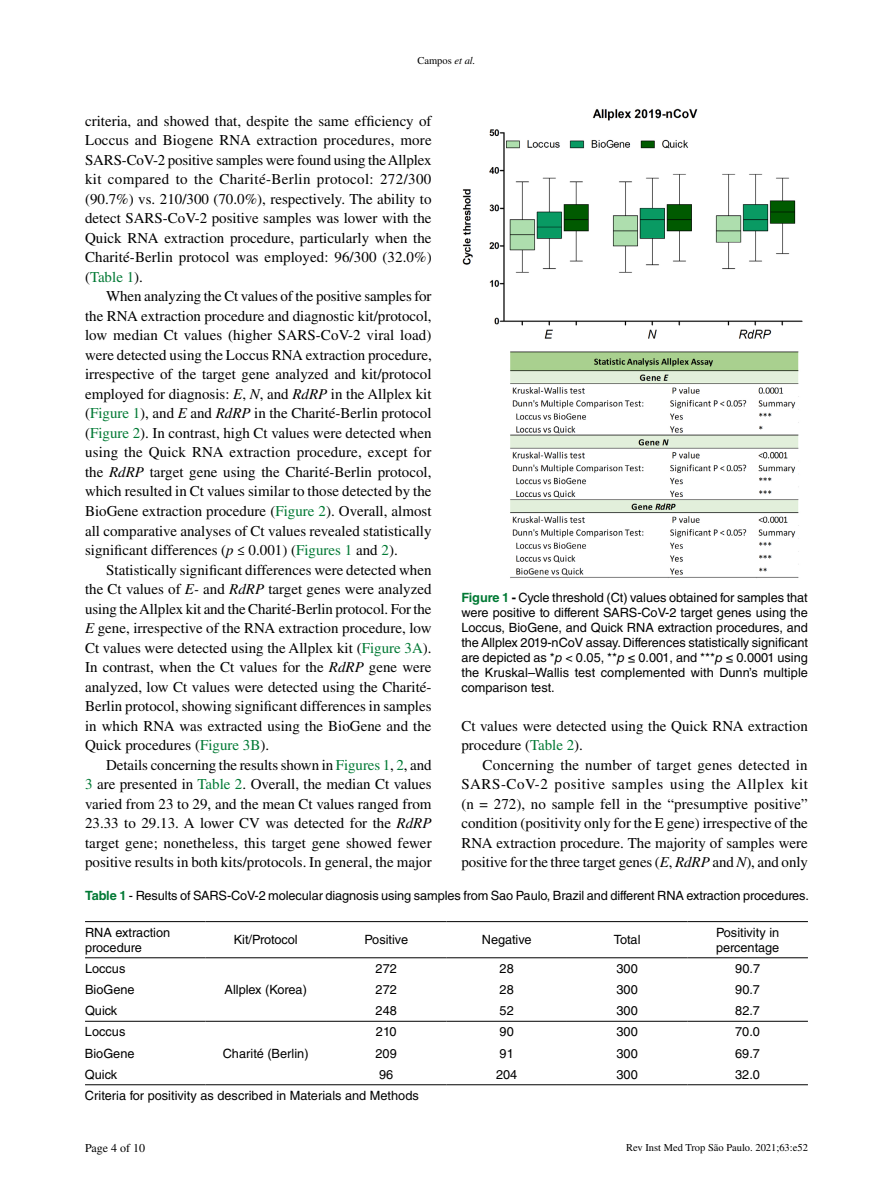
<style>
.page{position:relative;width:893px;height:1191px;background:#fff}
.page>*{position:absolute;margin:0;border:0;box-sizing:border-box;transform-origin:0 0}
.t1{font:15px/19.5px "Times LT Std";color:#000;text-align:justify}
.t2{font:12.75px/15px "Helvetica LT Std";color:#000}
.t3{font:12px "Times LT Std";color:#000}
.t4{font:10.5px "Times LT Std";color:#000}
.s1{font-style:italic}
.s2{color:#007934}
.s3{font-weight:700;color:#007934}
.s4{font-weight:700}
</style>
<div class="page">
<hr style="left:85px;top:921px;width:121px;height:1px;background:#000">
<hr style="left:206px;top:921px;width:120px;height:1px;background:#000">
<hr style="left:326px;top:921px;width:120px;height:1px;background:#000">
<hr style="left:446px;top:921px;width:121px;height:1px;background:#000">
<hr style="left:567px;top:921px;width:120px;height:1px;background:#000">
<hr style="left:687px;top:921px;width:121px;height:1px;background:#000">
<hr style="left:85px;top:957px;width:121px;height:1px;background:#000">
<hr style="left:206px;top:957px;width:120px;height:1px;background:#000">
<hr style="left:326px;top:957px;width:120px;height:1px;background:#000">
<hr style="left:446px;top:957px;width:121px;height:1px;background:#000">
<hr style="left:567px;top:957px;width:120px;height:1px;background:#000">
<hr style="left:687px;top:957px;width:121px;height:1px;background:#000">
<hr style="left:85px;top:1021px;width:121px;height:1px;background:#000">
<hr style="left:206px;top:1021px;width:120px;height:1px;background:#000">
<hr style="left:326px;top:1021px;width:120px;height:1px;background:#000">
<hr style="left:446px;top:1021px;width:121px;height:1px;background:#000">
<hr style="left:567px;top:1021px;width:120px;height:1px;background:#000">
<hr style="left:687px;top:1021px;width:121px;height:1px;background:#000">
<hr style="left:85px;top:1084px;width:121px;height:1px;background:#000">
<hr style="left:206px;top:1084px;width:120px;height:1px;background:#000">
<hr style="left:326px;top:1084px;width:120px;height:1px;background:#000">
<hr style="left:446px;top:1084px;width:121px;height:1px;background:#000">
<hr style="left:567px;top:1084px;width:120px;height:1px;background:#000">
<hr style="left:687px;top:1084px;width:121px;height:1px;background:#000">
<img style="left:462px;top:108px;width:341px;height:470px">
<p class="t4" style="left:417px;top:55px;width:60px">Campos <span class="s1">et al.</span></p>
<p class="t1" style="left:85px;top:111px;width:348px">criteria, and showed that, despite the same efficiency of Loccus and Biogene RNA extraction procedures, more SARS-CoV-2 positive samples were found using the Allplex kit compared to the Charité-Berlin protocol: 272/300 (90.7%) vs. 210/300 (70.0%), respectively. The ability to detect SARS-CoV-2 positive samples was lower with the Quick RNA extraction procedure, particularly when the Charité-Berlin protocol was employed: 96/300 (32.0%) (<span class="s2">Table 1</span>).</p>
<p class="t1" style="left:85px;top:286px;width:348px;text-indent:21px">When analyzing the Ct values of the positive samples for the RNA extraction procedure and diagnostic kit/protocol, low median Ct values (higher SARS-CoV-2 viral load) were detected using the Loccus RNA extraction procedure, irrespective of the target gene analyzed and kit/protocol employed for diagnosis: <span class="s1">E</span>, <span class="s1">N</span>, and <span class="s1">RdRP</span> in the Allplex kit (<span class="s2">Figure 1</span>), and <span class="s1">E</span> and <span class="s1">RdRP</span> in the Charité-Berlin protocol (<span class="s2">Figure 2</span>). In contrast, high Ct values were detected when using the Quick RNA extraction procedure, except for the <span class="s1">RdRP</span> target gene using the Charité-Berlin protocol, which resulted in Ct values similar to those detected by the BioGene extraction procedure (<span class="s2">Figure 2</span>). Overall, almost all comparative analyses of Ct values revealed statistically significant differences (<span class="s1">p</span> ≤ 0.001) (<span class="s2">Figures 1</span> and <span class="s2">2</span>).</p>
<p class="t1" style="left:85px;top:559px;width:348px;text-indent:21px">Statistically significant differences were detected when the Ct values of <span class="s1">E-</span> and <span class="s1">RdRP</span> target genes were analyzed using the Allplex kit and the Charité-Berlin protocol. For the <span class="s1">E</span> gene, irrespective of the RNA extraction procedure, low Ct values were detected using the Allplex kit (<span class="s2">Figure 3A</span>).<br>In contrast, when the Ct values for the <span class="s1">RdRP</span> gene were analyzed, low Ct values were detected using the Charité-Berlin protocol, showing significant differences in samples in which RNA was extracted using the BioGene and the Quick procedures (<span class="s2">Figure 3B</span>).</p>
<p class="t1" style="left:85px;top:754px;width:348px;text-indent:21px">Details concerning the results shown in <span class="s2">Figures 1</span>, <span class="s2">2</span>, and <span class="s2">3</span> are presented in <span class="s2">Table 2</span>. Overall, the median Ct values varied from 23 to 29, and the mean Ct values ranged from 23.33 to 29.13. A lower CV was detected for the <span class="s1">RdRP </span>target gene; nonetheless, this target gene showed fewer positive results in both kits/protocols. In general, the major</p>
<p class="t2" style="left:461px;top:589px;width:348px;text-align:justify"><span class="s3">Figure 1</span> <span class="s4">-</span> Cycle threshold (Ct) values obtained for samples that were positive to different SARS-CoV-2 target genes using the Loccus, BioGene, and Quick RNA extraction procedures, and the Allplex 2019-nCoV assay. Differences statistically significant are depicted as *<span class="s1">p</span> &lt; 0.05, **<span class="s1">p</span> ≤ 0.001, and ***<span class="s1">p</span> ≤ 0.0001 using the Kruskal–Wallis test complemented with Dunn’s multiple comparison test.</p>
<p class="t1" style="left:461px;top:715px;width:348px">Ct values were detected using the Quick RNA extraction procedure (<span class="s2">Table 2</span>).</p>
<p class="t1" style="left:461px;top:754px;width:348px;text-indent:21px">Concerning the number of target genes detected in SARS-CoV-2 positive samples using the Allplex kit (n = 272), no sample fell in the “presumptive positive” condition (positivity only for the E gene) irrespective of the RNA extraction procedure. The majority of samples were positive for the three target genes (<span class="s1">E</span>, <span class="s1">RdRP</span> and <span class="s1">N</span>), and only</p>
<p class="t2" style="left:85px;top:888px;width:725px"><span class="s3">Table 1</span> - Results of SARS-CoV-2 molecular diagnosis using samples from Sao Paulo, Brazil and different RNA extraction procedures.</p>
<p class="t2" style="left:85px;top:924px;width:87px">RNA extraction procedure</p>
<p class="t2" style="left:234px;top:932px;width:65px">Kit/Protocol</p>
<p class="t2" style="left:364px;top:932px;width:45px">Positive</p>
<p class="t2" style="left:482px;top:932px;width:51px">Negative</p>
<p class="t2" style="left:614px;top:932px;width:28px">Total</p>
<p class="t2" style="left:716px;top:924px;width:65px">Positivity in percentage</p>
<p class="t2" style="left:85px;top:961px;width:42px">Loccus</p>
<p class="t2" style="left:225px;top:982px;width:84px">Allplex (Korea)</p>
<p class="t2" style="left:376px;top:961px;width:23px">272</p>
<p class="t2" style="left:500px;top:961px;width:16px">28</p>
<p class="t2" style="left:617px;top:961px;width:23px">300</p>
<p class="t2" style="left:735px;top:961px;width:26px">90.7</p>
<p class="t2" style="left:85px;top:982px;width:51px">BioGene</p>
<p class="t2" style="left:376px;top:982px;width:23px">272</p>
<p class="t2" style="left:500px;top:982px;width:16px">28</p>
<p class="t2" style="left:617px;top:982px;width:23px">300</p>
<p class="t2" style="left:735px;top:982px;width:26px">90.7</p>
<p class="t2" style="left:85px;top:1003px;width:34px">Quick</p>
<p class="t2" style="left:376px;top:1003px;width:23px">248</p>
<p class="t2" style="left:500px;top:1003px;width:16px">52</p>
<p class="t2" style="left:617px;top:1003px;width:23px">300</p>
<p class="t2" style="left:735px;top:1003px;width:26px">82.7</p>
<p class="t2" style="left:85px;top:1024px;width:42px">Loccus</p>
<p class="t2" style="left:223px;top:1045px;width:87px">Charité (Berlin)</p>
<p class="t2" style="left:376px;top:1024px;width:22px">210</p>
<p class="t2" style="left:500px;top:1024px;width:16px">90</p>
<p class="t2" style="left:616px;top:1024px;width:23px">300</p>
<p class="t2" style="left:735px;top:1024px;width:26px">70.0</p>
<p class="t2" style="left:85px;top:1045px;width:51px">BioGene</p>
<p class="t2" style="left:376px;top:1045px;width:23px">209</p>
<p class="t2" style="left:500px;top:1045px;width:16px">91</p>
<p class="t2" style="left:616px;top:1045px;width:23px">300</p>
<p class="t2" style="left:735px;top:1045px;width:26px">69.7</p>
<p class="t2" style="left:85px;top:1066px;width:34px">Quick</p>
<p class="t2" style="left:379px;top:1066px;width:16px">96</p>
<p class="t2" style="left:496px;top:1066px;width:23px">204</p>
<p class="t2" style="left:616px;top:1066px;width:23px">300</p>
<p class="t2" style="left:735px;top:1066px;width:26px">32.0</p>
<p class="t2" style="left:85px;top:1087px;width:335px">Criteria for positivity as described in Materials and Methods</p>
<p class="t3" style="left:85px;top:1141px;width:62px">Page 4 of 10</p>
<p class="t4" style="left:626px;top:1142px;width:183px">Rev Inst Med Trop São Paulo. 2021;63:e52</p>
</div>
